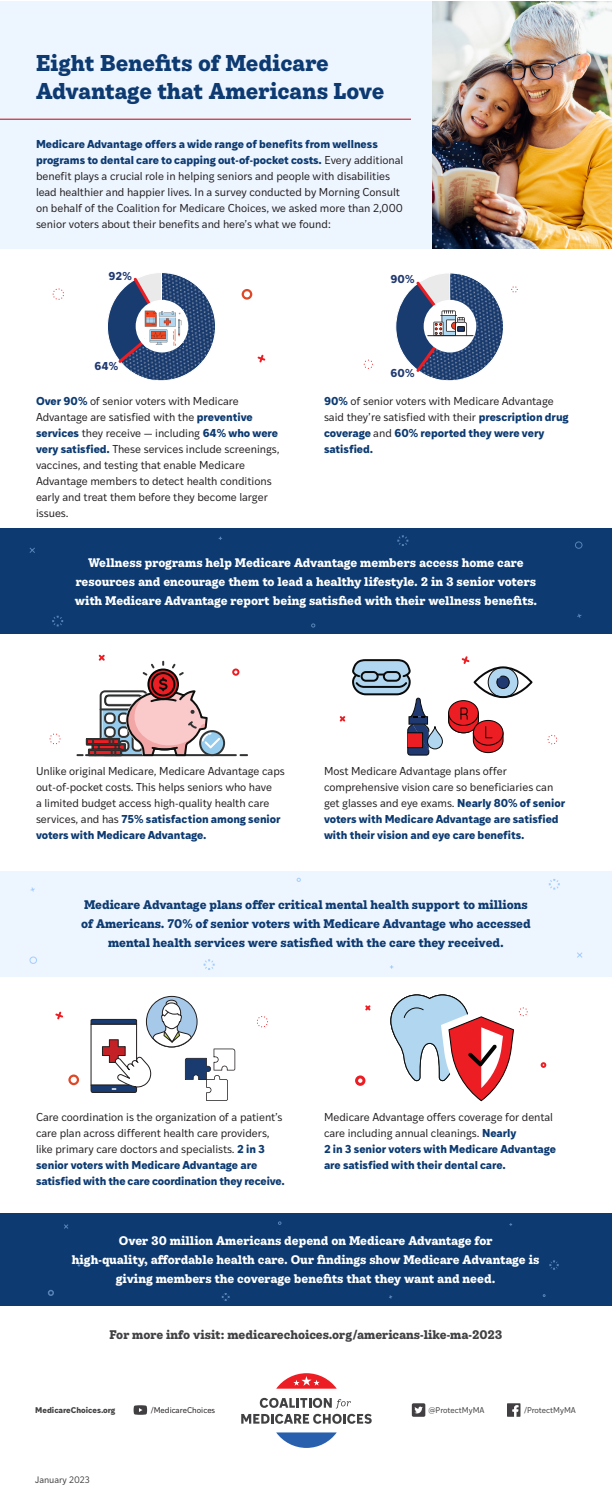
<style>
.page{position:relative;width:612px;height:1512px;background:#fff}
.page>*{position:absolute;margin:0;border:0;box-sizing:border-box;transform-origin:0 0}
.t1{font:700 22px/27.7px "Ivy Style TW";letter-spacing:-.01em;color:#0c3a71}
.t2{font:700 12px/19px "Ivy Style TW";letter-spacing:-.01em;color:#fff;text-align:center}
.t3{font:700 12px/19px "Ivy Style TW";letter-spacing:-.01em;color:#0c3a71;text-align:center}
.t4{font:700 12px "Ivy Style TW";color:#414042}
.t5{font:11px/16px "Ivy Style Sans";color:#231f20}
.t6{font:700 11px/16px "Ivy Style Sans";color:#0c3a71}
.t7{font:700 11px "Ivy Style Sans";letter-spacing:.015em;color:#203970}
.t8{font:9px "Ivy Style Sans";color:#414042}
.t9{font:8px "Ivy Style Sans";color:#414042}
.t10{font:700 8px "Ivy Style Sans";color:#414042}
.t11{font:8px "Ivy Style Sans";color:#231f20}
.s1{font-weight:700;color:#0c3a71}
.s2{font-weight:400;color:#231f20}
</style>
<div class="page">
<div style="left:0;top:1213px;width:612px;height:93px;background:#0c3a71"></div>
<div style="left:0;top:529px;width:612px;height:105px;background:#0c3a71"></div>
<div style="left:0;top:871px;width:612px;height:106px;background:#edf5ff"></div>
<div style="left:0;top:1px;width:432px;height:248px;background:#edf5ff"></div>
<img style="left:432px;top:1px;width:180px;height:248px">
<hr style="left:0;top:119px;width:411px;height:1px;background:#c50015">
<svg style="left:260px;top:1398px;width:91px;height:10px"></svg>
<svg style="left:241px;top:1414px;width:131px;height:10px"></svg>
<svg style="left:276px;top:1373px;width:61px;height:16px"></svg>
<svg style="left:276px;top:1432px;width:61px;height:16px"></svg>
<svg style="left:134px;top:1405px;width:13px;height:10px"></svg>
<div style="left:412px;top:1403px;width:13px;height:14px;background:#413f41;border-radius:2px"></div>
<svg style="left:414px;top:1407px;width:9px;height:6px"></svg>
<svg style="left:507px;top:1403px;width:13px;height:14px"></svg>
<svg style="left:242px;top:289px;width:10px;height:11px"></svg>
<svg style="left:258px;top:355px;width:7px;height:8px"></svg>
<svg style="left:53px;top:288px;width:11px;height:12px"></svg>
<svg style="left:107px;top:272px;width:108px;height:109px"></svg>
<div style="left:136px;top:300px;width:52px;height:53px;background:#fff;border-radius:50%"></div>
<img style="left:144px;top:307px;width:40px;height:41px">
<div style="left:143px;top:328px;width:5px;height:11px;background:#fff;border-radius:50%"></div>
<svg style="left:240px;top:754px;width:8px;height:2px"></svg>
<hr style="left:85px;top:754px;width:152px;height:2px;background:#313232">
<svg style="left:50px;top:734px;width:11px;height:10px"></svg>
<svg style="left:76px;top:655px;width:149px;height:101px"></svg>
<svg style="left:232px;top:669px;width:7px;height:7px"></svg>
<svg style="left:91px;top:996px;width:144px;height:105px"></svg>
<svg style="left:68px;top:1075px;width:11px;height:10px"></svg>
<svg style="left:55px;top:1012px;width:8px;height:7px"></svg>
<svg style="left:257px;top:1016px;width:11px;height:11px"></svg>
<svg style="left:365px;top:1005px;width:6px;height:6px"></svg>
<svg style="left:355px;top:1075px;width:10px;height:11px"></svg>
<svg style="left:390px;top:994px;width:138px;height:108px"></svg>
<svg style="left:541px;top:1062px;width:5px;height:6px"></svg>
<svg style="left:364px;top:360px;width:9px;height:9px"></svg>
<svg style="left:511px;top:286px;width:7px;height:6px"></svg>
<svg style="left:395px;top:273px;width:108px;height:108px"></svg>
<hr style="left:427px;top:335px;width:47px;height:1px;background:#211d1e">
<svg style="left:548px;top:735px;width:9px;height:9px"></svg>
<svg style="left:340px;top:716px;width:5px;height:6px"></svg>
<svg style="left:352px;top:656px;width:181px;height:100px"></svg>
<svg style="left:52px;top:615px;width:12px;height:12px"></svg>
<svg style="left:397px;top:535px;width:12px;height:11px"></svg>
<svg style="left:548px;top:879px;width:12px;height:11px"></svg>
<svg style="left:203px;top:959px;width:12px;height:11px"></svg>
<svg style="left:549px;top:1260px;width:10px;height:10px"></svg>
<svg style="left:48px;top:1290px;width:6px;height:6px"></svg>
<p class="t1" style="left:36px;top:48px;width:350px">Eight Benefits of Medicare<br>Advantage that Americans Love</p>
<p class="t5" style="left:36px;top:135px;width:369px"><span class="s1">Medicare Advantage offers a wide range of benefits from wellness programs to dental care to capping out-of-pocket costs.</span> Every additional benefit plays a crucial role in helping seniors and people with disabilities lead healthier and happier lives. In a survey conducted by Morning Consult on behalf of the Coalition for Medicare Choices, we asked more than 2,000 senior voters about their benefits and here’s what we found:</p>
<p class="t7" style="left:109px;top:267px;width:25px">92%</p>
<p class="t7" style="left:94px;top:357px;width:26px">64%</p>
<p class="t7" style="left:390px;top:270px;width:26px">90%</p>
<p class="t7" style="left:390px;top:364px;width:26px">60%</p>
<p class="t5" style="left:36px;top:392px;width:245px"><span class="s1">Over 90%</span> of senior voters with Medicare Advantage are satisfied with the <span class="s1">preventive services</span> they receive — including <span class="s1">64% who were very satisfied.</span> These services include screenings, vaccines, and testing that enable Medicare Advantage members to detect health conditions early and treat them before they become larger issues.</p>
<p class="t5" style="left:324px;top:392px;width:246px"><span class="s1">90%</span> of senior voters with Medicare Advantage said they’re satisfied with their <span class="s1">prescription drug coverage</span> and <span class="s1">60% reported they were very satisfied.</span></p>
<p class="t2" style="left:75px;top:552px;width:464px">Wellness programs help Medicare Advantage members access home care resources and encourage them to lead a healthy lifestyle. 2 in 3 senior voters with Medicare Advantage report being satisfied with their wellness benefits.</p>
<p class="t5" style="left:36px;top:762px;width:250px">Unlike original Medicare, Medicare Advantage caps out-of-pocket costs. This helps seniors who have<br>a limited budget access high-quality health care services, and has <span class="s1">75% satisfaction among senior voters with Medicare Advantage.</span></p>
<p class="t5" style="left:324px;top:762px;width:243px">Most Medicare Advantage plans offer comprehensive vision care so beneficiaries can get glasses and eye exams. <span class="s1">Nearly 80% of senior voters with Medicare Advantage are satisfied with their vision and eye care benefits.</span></p>
<p class="t3" style="left:81px;top:895px;width:451px">Medicare Advantage plans offer critical mental health support to millions of Americans. 70% of senior voters with Medicare Advantage who accessed mental health services were satisfied with the care they received.</p>
<p class="t5" style="left:36px;top:1108px;width:250px">Care coordination is the organization of a patient’s care plan across different health care providers, like primary care doctors and specialists. <span class="s1">2 in 3 senior voters with Medicare Advantage are satisfied with the care coordination they receive.</span></p>
<p class="t6" style="left:324px;top:1108px;width:234px"><span class="s2">Medicare Advantage offers coverage for dental care including annual cleanings.</span> Nearly<br>2 in 3 senior voters with Medicare Advantage are satisfied with their dental care.</p>
<p class="t2" style="left:72px;top:1230px;width:469px">Over 30 million Americans depend on Medicare Advantage for<br>high-quality, affordable health care. Our findings show Medicare Advantage is giving members the coverage benefits that they want and need.</p>
<p class="t4" style="left:110px;top:1325px;width:394px">For more info visit: medicarechoices.org/americans-like-ma-2023</p>
<p class="t10" style="left:35px;top:1404px;width:82px">MedicareChoices.org</p>
<p class="t11" style="left:151px;top:1404px;width:66px">/MedicareChoices</p>
<p class="t9" style="left:428px;top:1404px;width:58px">@ProtectMyMA</p>
<p class="t9" style="left:524px;top:1404px;width:53px">/ProtectMyMA</p>
<p class="t8" style="left:35px;top:1473px;width:56px">January 2023</p>
</div>
